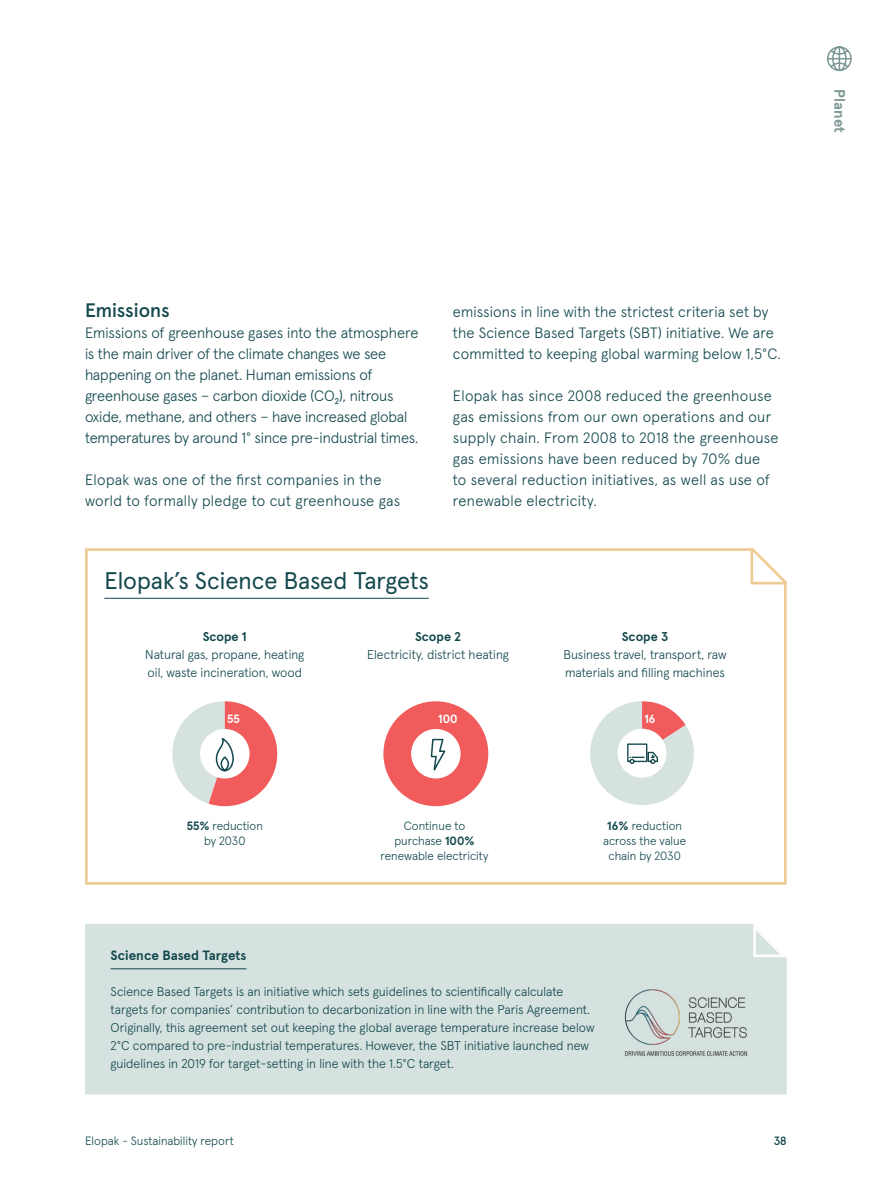
<style>
.page{position:relative;width:893px;height:1191px;background:#fff}
.page>*{position:absolute;margin:0;border:0;box-sizing:border-box;transform-origin:0 0}
.t1{font:24px "Apercu Pro";color:#13484d}
.t2{font:500 19.5px "Apercu Pro";letter-spacing:-.005em;color:#13484d}
.t3{font:300 15px/21px "Apercu Pro";letter-spacing:.005em;color:#13484d}
.t4{font:700 15px "Apercu Pro";color:#7d9895}
.t5{font:700 13.5px "Apercu Pro";color:#13484d}
.t6{font:300 12.75px/18px "Apercu Pro";color:#13484d}
.t7{font:700 12.75px "Apercu Pro";color:#13484d}
.t8{font:300 12px/15px "Apercu Pro";color:#13484d;text-align:center}
.t9{font:700 12px "Apercu Pro";color:#fff}
.t10{font:500 12px "Apercu Pro";color:#13484d}
.t11{font:700 11.85px "Apercu Pro";color:#fff}
.s1{font-weight:700}
</style>
<div class="page">
<svg style="left:85px;top:548px;width:702px;height:337px"></svg>
<div style="left:383px;top:701px;width:105px;height:105px;background:#f15b5b;border-radius:52px"></div>
<div style="left:411px;top:729px;width:50px;height:49px;background:#fff;border-radius:50%"></div>
<div style="left:85px;top:924px;width:702px;height:170px;background:#d6e2e0"></div>
<hr style="left:111px;top:968px;width:135px;height:1px;background:#13484d">
<img style="left:623px;top:987px;width:126px;height:72px">
<svg style="left:751px;top:924px;width:36px;height:34px"></svg>
<hr style="left:104px;top:598px;width:325px;height:1px;background:#13484d">
<svg style="left:749px;top:548px;width:38px;height:38px"></svg>
<svg style="left:172px;top:701px;width:105px;height:105px"></svg>
<svg style="left:430px;top:738px;width:17px;height:39px"></svg>
<svg style="left:590px;top:701px;width:105px;height:105px"></svg>
<svg style="left:827px;top:46px;width:25px;height:26px"></svg>
<p class="t4" style="left:851px;top:89px;width:45px;rotate:90deg">Planet</p>
<h2 class="t2" style="left:85px;top:295px;width:86px">Emissions</h2>
<p class="t3" style="left:85px;top:321px;width:335px">Emissions of greenhouse gases into the atmosphere is the main driver of the climate changes we see happening on the planet. Human emissions of greenhouse gases – carbon dioxide (CO₂), nitrous oxide, methane, and others – have increased global temperatures by around 1° since pre-industrial times.</p>
<p class="t3" style="left:85px;top:468px;width:317px">Elopak was one of the first companies in the world to formally pledge to cut greenhouse gas</p>
<h1 class="t1" style="left:104px;top:562px;width:326px">Elopak’s Science Based Targets</h1>
<p class="t3" style="left:453px;top:300px;width:330px">emissions in line with the strictest criteria set by the Science Based Targets (SBT) initiative. We are committed to keeping global warming below 1,5°C.</p>
<p class="t3" style="left:453px;top:384px;width:327px">Elopak has since 2008 reduced the greenhouse gas emissions from our own operations and our supply chain. From 2008 to 2018 the greenhouse gas emissions have been reduced by 70% due<br>to several reduction initiatives, as well as use of renewable electricity.</p>
<p class="t7" style="left:203px;top:626px;width:46px">Scope 1</p>
<p class="t6" style="left:145px;top:644px;width:161px">Natural gas, propane, heating oil, waste incineration, wood</p>
<p class="t7" style="left:415px;top:626px;width:47px">Scope 2</p>
<p class="t6" style="left:367px;top:644px;width:143px">Electricity, district heating</p>
<p class="t7" style="left:622px;top:626px;width:48px">Scope 3</p>
<p class="t6" style="left:563px;top:644px;width:165px">Business travel, transport, raw materials and filling machines</p>
<p class="t9" style="left:227px;top:709px;width:14px">55</p>
<p class="t9" style="left:438px;top:709px;width:21px">100</p>
<p class="t11" style="left:644px;top:709px;width:13px">16</p>
<p class="t8" style="left:187px;top:817px;width:78px"><span class="s1">55%</span> reduction by 2030</p>
<p class="t8" style="left:381px;top:817px;width:109px">Continue to purchase <span class="s1">100% </span>renewable electricity</p>
<p class="t8" style="left:603px;top:817px;width:85px"><span class="s1">16%</span> reduction across the value chain by 2030</p>
<p class="t5" style="left:111px;top:944px;width:137px">Science Based Targets</p>
<p class="t6" style="left:111px;top:981px;width:486px">Science Based Targets is an initiative which sets guidelines to scientifically calculate targets for companies’ contribution to decarbonization in line with the Paris Agreement.<br>Originally, this agreement set out keeping the global average temperature increase below 2°C compared to pre-industrial temperatures. However, the SBT initiative launched new guidelines in 2019 for target-setting in line with the 1.5°C target.</p>
<p class="t8" style="left:85px;top:1132px;width:150px">Elopak - Sustainability report</p>
<p class="t10" style="left:774px;top:1131px;width:15px">38</p>
</div>
